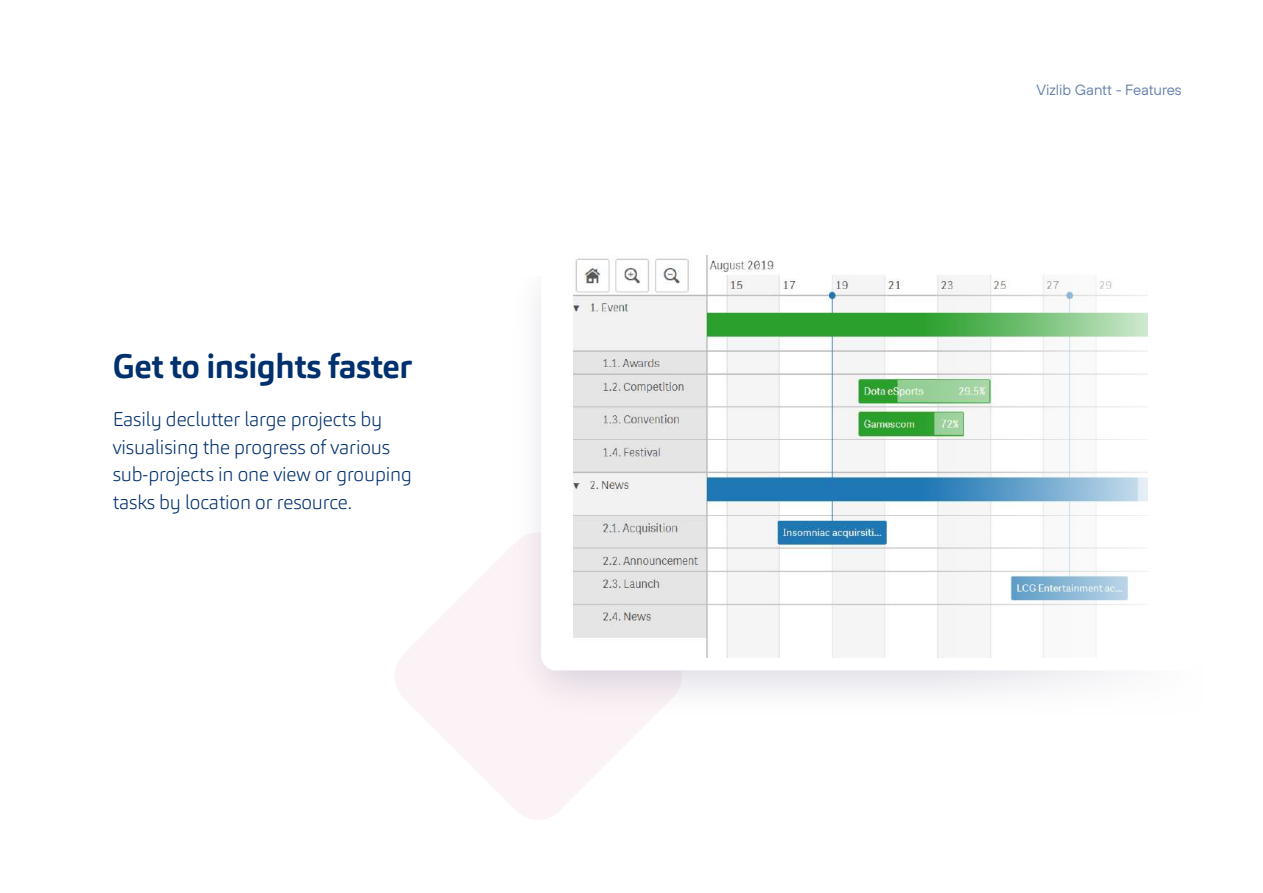
<style>
.page{position:relative;width:1263px;height:893px;background:#fff}
.page>*{position:absolute;margin:0;border:0;box-sizing:border-box;transform-origin:0 0}
.t1{font:700 33.6px "Carnas";letter-spacing:-.015em;color:#00306d}
.t2{font:200 19.8px/27.8px "Carnas";letter-spacing:-.005em;color:#00306d}
.t3{font:14.85px "TT Hoves";color:#00306d}
</style>
<div class="page">
<svg style="left:395px;top:564px;width:260px;height:256px;fill:#fcf3f6"></svg>
<img style="left:495px;top:297px;width:423px;height:418px">
<svg style="left:541px;top:297px;width:377px;height:373px"></svg>
<img style="left:573px;top:256px;width:345px;height:401px">
<svg style="left:918px;top:275px;width:230px;height:418px"></svg>
<h1 class="t1" style="left:113px;top:345px;width:301px">Get to insights faster</h1>
<p class="t2" style="left:113px;top:405px;width:301px">Easily declutter large projects by visualising the progress of various sub-projects in one view or grouping tasks by location or resource.</p>
<p class="t3" style="left:1036px;top:80px;width:147px">Vizlib Gantt - Features</p>
</div>
